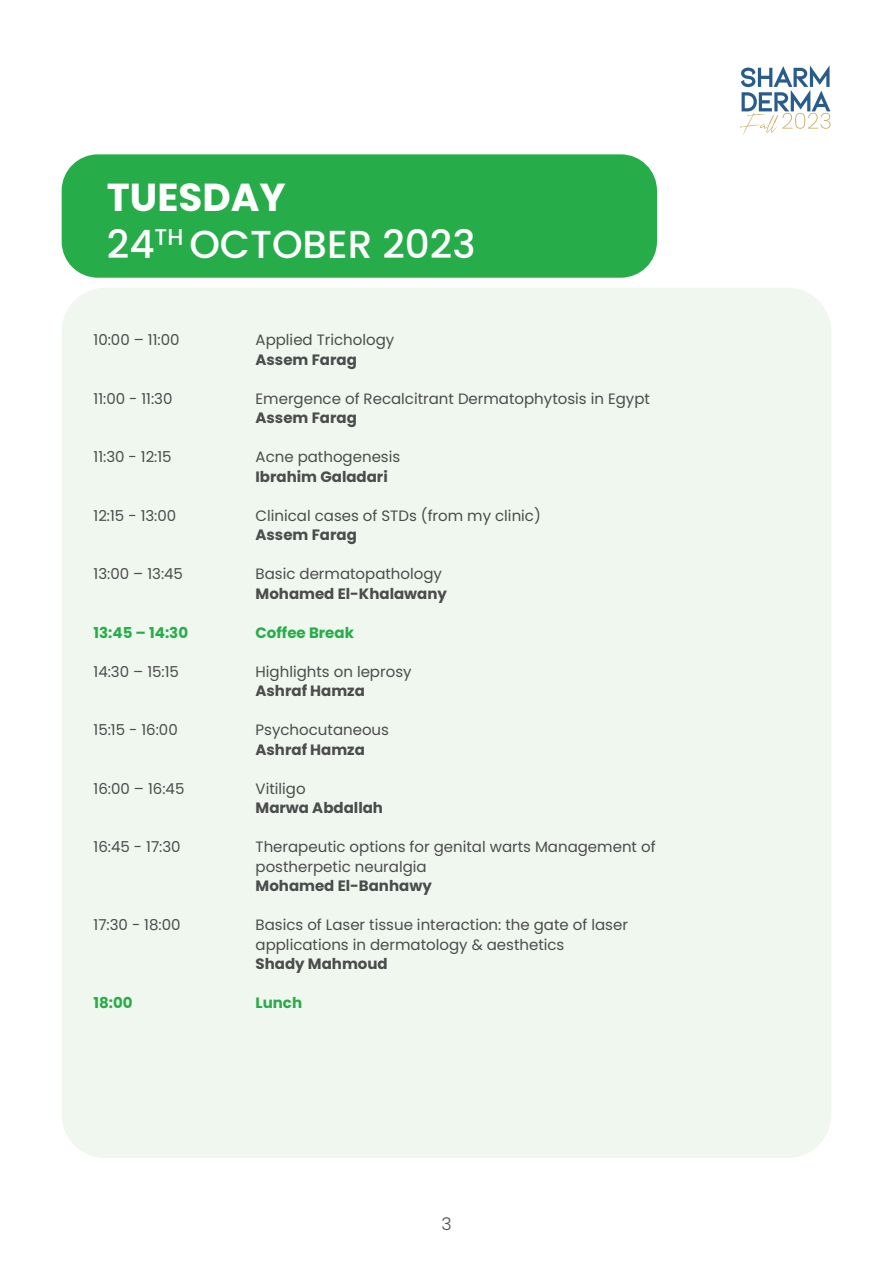
<style>
.page{position:relative;width:893px;height:1263px;background:#fff}
.page>*{position:absolute;margin:0;border:0;box-sizing:border-box;transform-origin:0 0}
.t1{font:500 39px "Poppins";color:#fff}
.t2{font:700 39px "Poppins";color:#fff}
.t3{font:300 17.4px "Poppins";color:#4b4c4d}
.t4{font:15px "Poppins";color:#4b4c4d}
.t5{font:700 15px "Poppins";color:#4b4c4d}
.t6{font:700 15px "Poppins";color:#26ad4a}
</style>
<div class="page">
<svg style="left:740px;top:65px;width:90px;height:70px"></svg>
<div style="left:62px;top:154px;width:595px;height:124px;background:#26ad4a;border-radius:36px"></div>
<div style="left:62px;top:288px;width:769px;height:870px;background:#f0f7ee;border-radius:44px"></div>
<p class="t2" style="left:107px;top:175px;width:180px">TUESDAY</p>
<p class="t1" style="left:107px;top:222px;width:370px">24<sup>TH</sup> OCTOBER 2023</p>
<p class="t4" style="left:94px;top:331px;width:88px">10:00 – 11:00</p>
<p class="t4" style="left:256px;top:331px;width:140px">Applied Trichology</p>
<p class="t5" style="left:256px;top:351px;width:103px">Assem Farag</p>
<p class="t4" style="left:94px;top:390px;width:80px">11:00 - 11:30</p>
<p class="t4" style="left:256px;top:390px;width:396px">Emergence of Recalcitrant Dermatophytosis in Egypt</p>
<p class="t5" style="left:256px;top:409px;width:103px">Assem Farag</p>
<p class="t4" style="left:94px;top:448px;width:80px">11:30 - 12:15</p>
<p class="t4" style="left:256px;top:448px;width:146px">Acne pathogenesis</p>
<p class="t5" style="left:256px;top:468px;width:134px">Ibrahim Galadari</p>
<p class="t4" style="left:94px;top:507px;width:84px">12:15 - 13:00</p>
<p class="t4" style="left:256px;top:507px;width:287px">Clinical cases of STDs (from my clinic)</p>
<p class="t5" style="left:256px;top:526px;width:103px">Assem Farag</p>
<p class="t4" style="left:94px;top:565px;width:91px">13:00 – 13:45</p>
<p class="t4" style="left:256px;top:565px;width:188px">Basic dermatopathology</p>
<p class="t5" style="left:256px;top:585px;width:193px">Mohamed El-Khalawany</p>
<p class="t6" style="left:94px;top:624px;width:96px">13:45 – 14:30</p>
<p class="t6" style="left:256px;top:624px;width:100px">Coffee Break</p>
<p class="t4" style="left:94px;top:663px;width:87px">14:30 – 15:15</p>
<p class="t4" style="left:256px;top:663px;width:158px">Highlights on leprosy</p>
<p class="t5" style="left:256px;top:682px;width:111px">Ashraf Hamza</p>
<p class="t4" style="left:94px;top:721px;width:86px">15:15 - 16:00</p>
<p class="t4" style="left:256px;top:721px;width:135px">Psychocutaneous</p>
<p class="t5" style="left:256px;top:741px;width:111px">Ashraf Hamza</p>
<p class="t4" style="left:94px;top:780px;width:92px">16:00 – 16:45</p>
<p class="t4" style="left:256px;top:780px;width:52px">Vitiligo</p>
<p class="t5" style="left:256px;top:799px;width:129px">Marwa Abdallah</p>
<p class="t4" style="left:94px;top:838px;width:89px">16:45 - 17:30</p>
<p class="t4" style="left:256px;top:838px;width:402px">Therapeutic options for genital warts Management of</p>
<p class="t4" style="left:256px;top:858px;width:173px">postherpetic neuralgia</p>
<p class="t5" style="left:256px;top:877px;width:178px">Mohamed El-Banhawy</p>
<p class="t4" style="left:94px;top:916px;width:89px">17:30 - 18:00</p>
<p class="t4" style="left:256px;top:916px;width:374px">Basics of Laser tissue interaction: the gate of laser</p>
<p class="t4" style="left:256px;top:936px;width:310px">applications in dermatology &amp; aesthetics</p>
<p class="t5" style="left:256px;top:955px;width:134px">Shady Mahmoud</p>
<p class="t6" style="left:94px;top:994px;width:41px">18:00</p>
<p class="t6" style="left:256px;top:994px;width:48px">Lunch</p>
<p class="t3" style="left:441px;top:1213px;width:12px">3</p>
</div>
